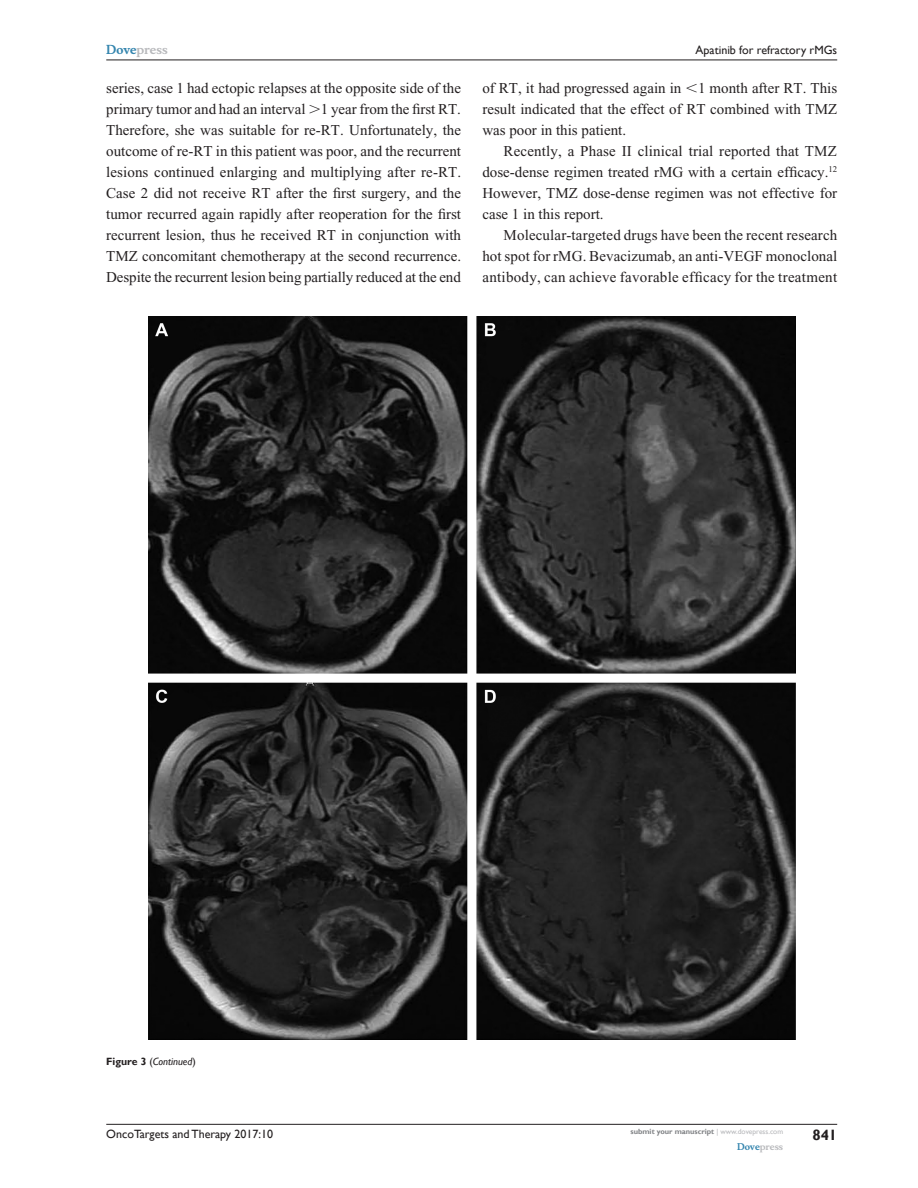
<style>
.page{position:relative;width:918px;height:1188px;background:#fff}
.page>*{position:absolute;margin:0;border:0;box-sizing:border-box;transform-origin:0 0}
.Tx{font:15px/21px "Times New Roman";color:#231f20;text-align:justify}
.t1{font:700 15px "Gill Sans";color:#231f20}
.t2{font:12px "Gill Sans";color:#231f20}
.t3{font:700 12px "Musee";color:#b8b9bc}
.FigC{font:italic 10.5px "Gill Sans";color:#231f20}
.t4{font:700 9px "Musee";color:#b8b9bc}
.t5{font:700 7.5px "Gill Sans";color:#808285}
.s1{color:#3485ae}
.s2{font-family:"Mathematical Pi One"}
.s3{font-weight:700;font-style:normal}
.s4{font-style:normal}
.s5{font-weight:400;color:#b8b9bc}
</style>
<div class="page">
<hr style="left:106px;top:1124px;width:731px;height:1px;background:#231f20">
<hr style="left:106px;top:60px;width:731px;height:1px;background:#231f20">
<img style="left:148px;top:316px;width:647px;height:724px">
<p class="t3" style="left:106px;top:43px;width:63px"><span class="s1">Dove</span>press</p>
<p class="t2" style="left:696px;top:43px;width:143px">Apatinib for refractory rMGs</p>
<p class="Tx" style="left:106px;top:77px;width:356px">series, case 1 had ectopic relapses at the opposite side of the primary tumor and had an interval <span class="s2">.</span>1 year from the first RT.<br>Therefore, she was suitable for re-RT. Unfortunately, the outcome of re-RT in this patient was poor, and the recurrent lesions continued enlarging and multiplying after re-RT.<br>Case 2 did not receive RT after the first surgery, and the tumor recurred again rapidly after reoperation for the first recurrent lesion, thus he received RT in conjunction with TMZ concomitant chemotherapy at the second recurrence.<br>Despite the recurrent lesion being partially reduced at the end</p>
<p class="Tx" style="left:482px;top:77px;width:356px">of RT, it had progressed again in <span class="s2">,</span>1 month after RT. This result indicated that the effect of RT combined with TMZ was poor in this patient.</p>
<p class="Tx" style="left:482px;top:140px;width:356px;text-indent:21px">Recently, a Phase II clinical trial reported that TMZ dose-dense regimen treated rMG with a certain efficacy.<sup>12<br></sup>However, TMZ dose-dense regimen was not effective for case 1 in this report.</p>
<p class="Tx" style="left:482px;top:224px;width:357px;text-indent:21px">Molecular-targeted drugs have been the recent research hot spot for rMG. Bevacizumab, an anti-VEGF monoclonal antibody, can achieve favorable efficacy for the treatment</p>
<p class="FigC" style="left:106px;top:1055px;width:91px"><span class="s3">Figure 3</span> <span class="s4">(</span>Continued<span class="s4">)</span></p>
<p class="t2" style="left:106px;top:1127px;width:168px">OncoTargets and Therapy 2017:10</p>
<p class="t5" style="left:631px;top:1127px;width:154px">submit your manuscript <span class="s5">| www.dovepress.com</span></p>
<p class="t4" style="left:737px;top:1141px;width:48px"><span class="s1">Dove</span>press</p>
<p class="t1" style="left:812px;top:1126px;width:26px">841</p>
</div>
